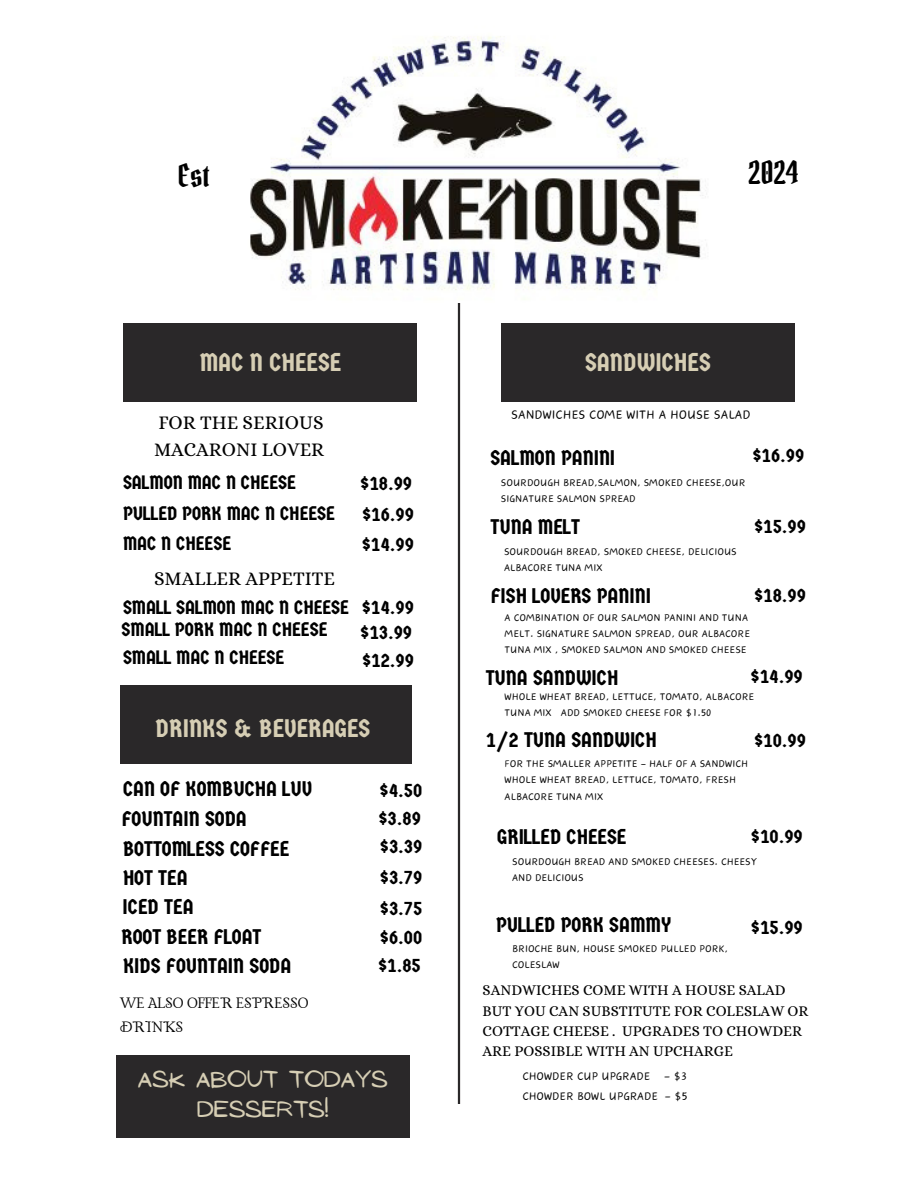
<style>
.page{position:relative;width:918px;height:1188px;background:#fff}
.page>*{position:absolute;margin:0;border:0;box-sizing:border-box;transform-origin:0 0}
.t1{font:31.05px "Pirata One";color:#000}
.t2{font:25.35px "Germania One";color:#d6ceb4}
.t3{font:21.15px "Germania One";color:#000}
.t4{font:21.15px/29.2px "NF Ananias Regular";color:#d6ceb4;text-align:center}
.t5{font:19.8px "Germania One";color:#000}
.t6{font:19.35px "Germania One";color:#000}
.t7{font:19.35px/27px "Alice";color:#000}
.t8{font:18.15px/24.8px "Lancelot";color:#000}
.t9{font:15.15px "Canva Wander World KR";color:#000}
.t10{font:14.85px/20.2px "Alice";color:#000}
.t11{font:13.65px/19.2px "Canva Wander World KR";color:#000}
.t12{font:12.15px/16.2px "Canva Wander World KR";color:#000}
</style>
<div class="page">
<hr style="left:458px;top:302px;width:2px;height:802px;background:#2a2829">
<div style="left:123px;top:323px;width:294px;height:79px;background:#2a2829"></div>
<div style="left:120px;top:686px;width:292px;height:78px;background:#2a2829"></div>
<div style="left:501px;top:323px;width:294px;height:79px;background:#2a2829"></div>
<img style="left:250px;top:36px;width:457px;height:254px">
<div style="left:116px;top:1055px;width:294px;height:83px;background:#2a2829"></div>
<h1 class="t1" style="left:177px;top:156px;width:33px">Est</h1>
<h1 class="t1" style="left:749px;top:153px;width:51px">2024</h1>
<h3 class="t2" style="left:200px;top:347px;width:143px">MAC N CHEESE</h3>
<h3 class="t2" style="left:585px;top:347px;width:127px">SANDWICHES</h3>
<p class="t7" style="left:154px;top:409px;width:172px">FOR THE SERIOUS<br>MACARONI LOVER</p>
<h2 class="t6" style="left:123px;top:471px;width:174px">SALMON MAC N CHEESE</h2>
<h3 class="t6" style="left:123px;top:503px;width:213px">PULLED PORK MAC N CHEESE</h3>
<h3 class="t5" style="left:360px;top:472px;width:53px">$18.99</h3>
<h3 class="t5" style="left:362px;top:503px;width:53px">$16.99</h3>
<h2 class="t6" style="left:123px;top:533px;width:110px">MAC N CHEESE</h2>
<h5 class="t5" style="left:362px;top:533px;width:54px">$14.99</h5>
<h3 class="t7" style="left:154px;top:565px;width:182px">SMALLER APPETITE</h3>
<h3 class="t6" style="left:123px;top:596px;width:228px">SMALL SALMON MAC N CHEESE</h3>
<h3 class="t6" style="left:122px;top:618px;width:207px">SMALL PORK MAC N CHEESE</h3>
<h3 class="t6" style="left:123px;top:646px;width:163px">SMALL MAC N CHEESE</h3>
<h3 class="t5" style="left:362px;top:595px;width:54px">$14.99</h3>
<h4 class="t5" style="left:360px;top:621px;width:53px">$13.99</h4>
<h3 class="t5" style="left:362px;top:649px;width:53px">$12.99</h3>
<h3 class="t2" style="left:156px;top:714px;width:216px">DRINKS &amp; BEVERAGES</h3>
<p class="t3" style="left:123px;top:777px;width:191px">CAN OF KOMBUCHA LUV</p>
<h5 class="t5" style="left:380px;top:779px;width:44px">$4.50</h5>
<h3 class="t3" style="left:121px;top:807px;width:127px">FOUNTAIN SODA</h3>
<h3 class="t5" style="left:379px;top:807px;width:44px">$3.89</h3>
<h3 class="t3" style="left:123px;top:836px;width:168px">BOTTOMLESS COFFEE</h3>
<h3 class="t5" style="left:380px;top:835px;width:44px">$3.39</h3>
<h2 class="t3" style="left:123px;top:866px;width:66px">HOT TEA</h2>
<h3 class="t5" style="left:380px;top:866px;width:44px">$3.79</h3>
<h3 class="t3" style="left:123px;top:894px;width:72px">ICED TEA</h3>
<h3 class="t5" style="left:380px;top:897px;width:44px">$3.75</h3>
<h3 class="t3" style="left:121px;top:924px;width:142px">ROOT BEER FLOAT</h3>
<h3 class="t5" style="left:380px;top:926px;width:44px">$6.00</h3>
<h3 class="t3" style="left:123px;top:953px;width:170px">KIDS FOUNTAIN SODA</h3>
<p class="t5" style="left:378px;top:954px;width:44px">$1.85</p>
<h5 class="t8" style="left:120px;top:991px;width:190px">WE ALSO OFFER ESPRESSO<br>DRINKS</h5>
<h3 class="t4" style="left:138px;top:1065px;width:251px">ASK ABOUT TODAYS<br>DESSERTS!</h3>
<p class="t9" style="left:511px;top:408px;width:241px">SANDWICHES COME WITH A HOUSE SALAD</p>
<h3 class="t3" style="left:490px;top:445px;width:126px">SALMON PANINI</h3>
<h3 class="t12" style="left:501px;top:474px;width:246px">SOURDOUGH BREAD,SALMON, SMOKED CHEESE,OUR<br>SIGNATURE SALMON SPREAD</h3>
<h3 class="t3" style="left:490px;top:514px;width:91px">TUNA MELT</h3>
<h3 class="t12" style="left:504px;top:543px;width:234px">SOURDOUGH BREAD, SMOKED CHEESE, DELICIOUS<br>ALBACORE TUNA MIX</h3>
<h3 class="t3" style="left:490px;top:583px;width:162px">FISH LOVERS PANINI</h3>
<h3 class="t5" style="left:752px;top:444px;width:53px">$16.99</h3>
<h3 class="t5" style="left:754px;top:515px;width:53px">$15.99</h3>
<h3 class="t5" style="left:754px;top:584px;width:53px">$18.99</h3>
<p class="t12" style="left:505px;top:609px;width:247px">A COMBINATION OF OUR SALMON PANINI AND TUNA<br>MELT. SIGNATURE SALMON SPREAD, OUR ALBACORE<br>TUNA MIX , SMOKED SALMON AND SMOKED CHEESE</p>
<h3 class="t12" style="left:505px;top:688px;width:251px">WHOLE WHEAT BREAD, LETTUCE, TOMATO, ALBACORE<br>TUNA MIX ADD SMOKED CHEESE FOR $1.50</h3>
<h3 class="t5" style="left:751px;top:665px;width:54px">$14.99</h3>
<h3 class="t3" style="left:486px;top:666px;width:134px">TUNA SANDWICH</h3>
<h3 class="t3" style="left:486px;top:728px;width:173px">1/2 TUNA SANDWICH</h3>
<h3 class="t5" style="left:754px;top:728px;width:53px">$10.99</h3>
<h3 class="t12" style="left:505px;top:756px;width:245px">FOR THE SMALLER APPETITE - HALF OF A SANDWICH<br>WHOLE WHEAT BREAD, LETTUCE, TOMATO, FRESH<br>ALBACORE TUNA MIX</h3>
<h3 class="t3" style="left:497px;top:824px;width:131px">GRILLED CHEESE</h3>
<h3 class="t5" style="left:751px;top:825px;width:53px">$10.99</h3>
<p class="t12" style="left:512px;top:853px;width:247px">SOURDOUGH BREAD AND SMOKED CHEESES. CHEESY<br>AND DELICIOUS</p>
<h3 class="t3" style="left:496px;top:913px;width:177px">PULLED PORK SAMMY</h3>
<p class="t12" style="left:512px;top:941px;width:217px">BRIOCHE BUN, HOUSE SMOKED PULLED PORK,<br>COLESLAW</p>
<h3 class="t5" style="left:751px;top:916px;width:53px">$15.99</h3>
<h3 class="t10" style="left:483px;top:980px;width:328px">SANDWICHES COME WITH A HOUSE SALAD BUT YOU CAN SUBSTITUTE FOR COLESLAW OR COTTAGE CHEESE . UPGRADES TO CHOWDER ARE POSSIBLE WITH AN UPCHARGE</h3>
<h3 class="t11" style="left:522px;top:1067px;width:167px">CHOWDER CUP UPGRADE - $3<br>CHOWDER BOWL UPGRADE - $5</h3>
</div>
